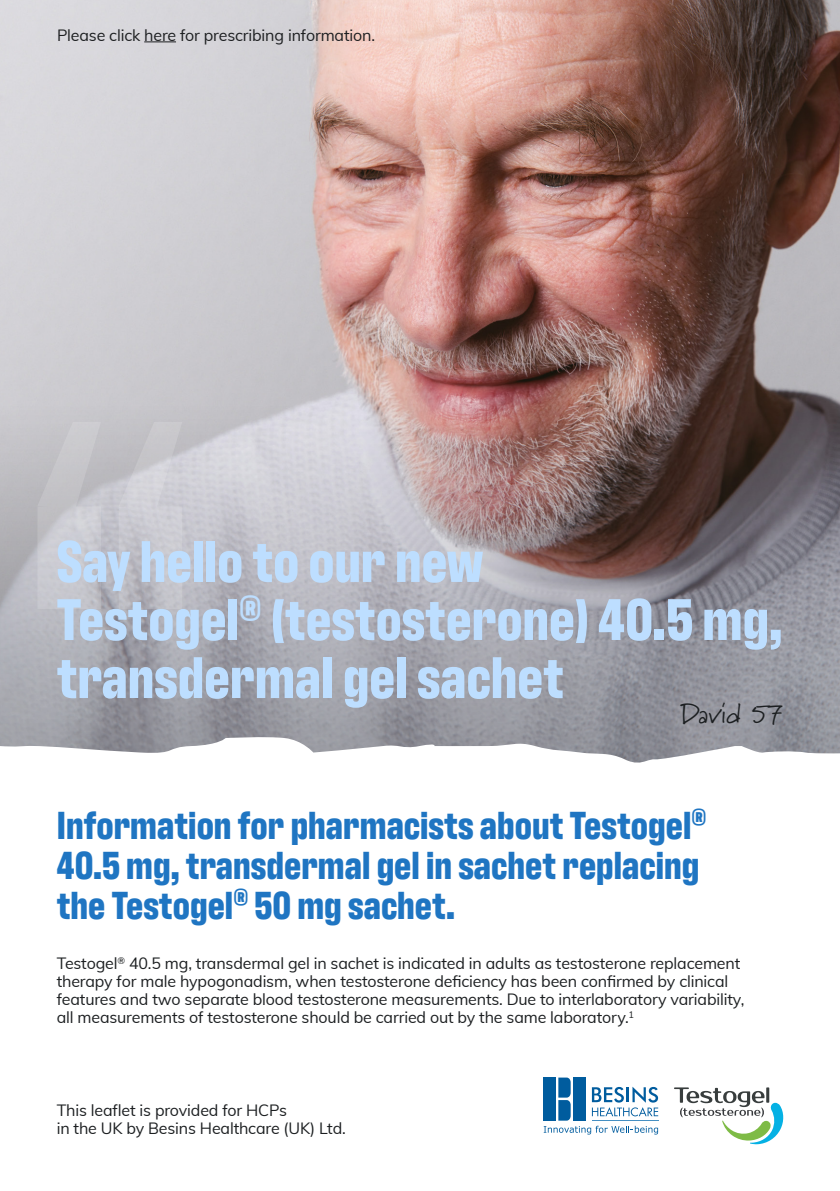
<style>
.page{position:relative;width:840px;height:1191px;background:#fff}
.page>*{position:absolute;margin:0;border:0;box-sizing:border-box;transform-origin:0 0}
.t1{font:700 60px/58px "Antarctican Headline";color:#bddeff}
.t2{font:700 40px/40px "Antarctican Headline";color:#1f75c2}
.t3{font:28px "Marydale";letter-spacing:-.02em;color:#1c1f21}
.t4{font:16px/18px "Muli";letter-spacing:-.01em;color:#1c1f21}
.t5{font:16px "Muli";letter-spacing:-.01em;color:#1d1f21}
</style>
<div class="page">
<img style="left:0;top:0;width:839px;height:404px">
<svg style="left:0;top:404px;width:839px;height:320px;background:#9d969c"></svg>
<svg style="left:37px;top:422px;width:64px;height:187px;background:#c5c5ca"></svg>
<svg style="left:119px;top:422px;width:63px;height:187px;background:#c6c5cb"></svg>
<svg style="left:0;top:724px;width:839px;height:39px"></svg>
<svg style="left:543px;top:1077px;width:114px;height:57px"></svg>
<svg style="left:674px;top:1087px;width:108px;height:57px"></svg>
<hr style="left:144px;top:41px;width:32px;height:1px;background:#1d1f21">
<p class="t5" style="left:57px;top:23px;width:319px">Please click here for prescribing information.</p>
<h1 class="t1" style="left:57px;top:528px;width:726px">Say hello to our new<br>Testogel<sup>®</sup> (testosterone) 40.5 mg, transdermal gel sachet</h1>
<h3 class="t3" style="left:680px;top:697px;width:104px">David 57</h3>
<h2 class="t2" style="left:57px;top:802px;width:650px">Information for pharmacists about Testogel<sup>®<br></sup>40.5 mg, transdermal gel in sachet replacing the Testogel<sup>®</sup> 50 mg sachet.</h2>
<p class="t4" style="left:57px;top:953px;width:688px">Testogel<sup>®</sup> 40.5 mg, transdermal gel in sachet is indicated in adults as testosterone replacement therapy for male hypogonadism, when testosterone deficiency has been confirmed by clinical features and two separate blood testosterone measurements. Due to interlaboratory variability, all measurements of testosterone should be carried out by the same laboratory.<sup>1</sup></p>
<p class="t4" style="left:57px;top:1100px;width:290px">This leaflet is provided for HCPs<br>in the UK by Besins Healthcare (UK) Ltd.</p>
</div>
